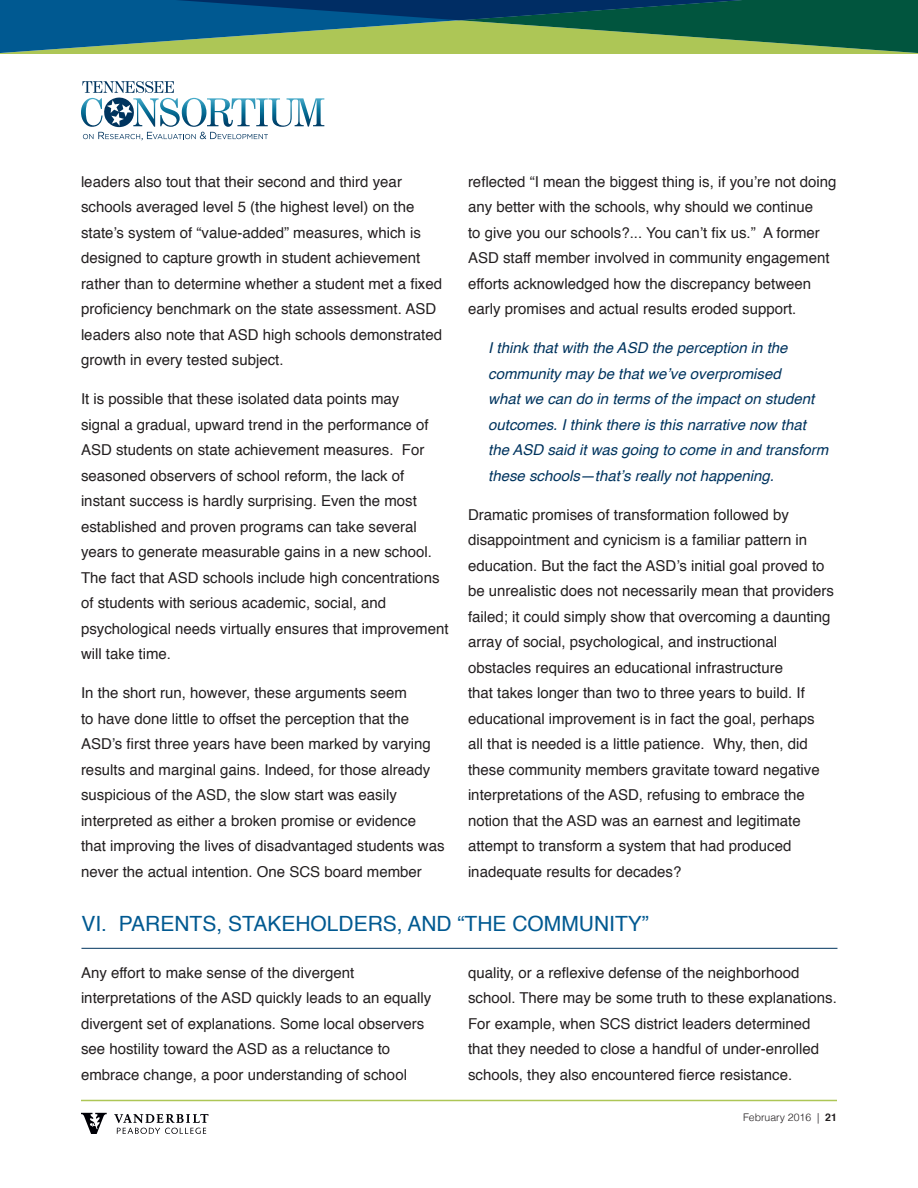
<style>
.page{position:relative;width:918px;height:1188px;background:#fff}
.page>*{position:absolute;margin:0;border:0;box-sizing:border-box;transform-origin:0 0}
.t1{font:21px "Helvetica";color:#005991}
.t2{font:15px/25.5px "Helvetica";color:#231f20}
.t3{font:italic 15px/25.5px "Helvetica";color:#00345e}
.t4{font:300 10.5px "Helvetica";color:#231f20}
.s1{font-weight:700}
</style>
<div class="page">
<svg style="left:0;top:0;width:918px;height:54px;background:#387662"></svg>
<svg style="left:81px;top:81px;width:243px;height:59px"></svg>
<hr style="left:81px;top:1100px;width:756px;height:1px;background:#adc656">
<svg style="left:81px;top:1113px;width:26px;height:21px"></svg>
<svg style="left:114px;top:1114px;width:94px;height:20px"></svg>
<hr style="left:81px;top:948px;width:756px;height:1px;background:#00345e">
<p class="t2" style="left:468px;top:170px;width:370px">reflected “I mean the biggest thing is, if you’re not doing any better with the schools, why should we continue<br>to give you our schools?... You can’t fix us.” A former ASD staff member involved in community engagement efforts acknowledged how the discrepancy between early promises and actual results eroded support.</p>
<p class="t3" style="left:488px;top:336px;width:342px">I think that with the ASD the perception in the community may be that we’ve overpromised<br>what we can do in terms of the impact on student outcomes. I think there is this narrative now that the ASD said it was going to come in and transform these schools—that’s really not happening.</p>
<p class="t2" style="left:468px;top:503px;width:367px">Dramatic promises of transformation followed by disappointment and cynicism is a familiar pattern in education. But the fact the ASD’s initial goal proved to be unrealistic does not necessarily mean that providers failed; it could simply show that overcoming a daunting array of social, psychological, and instructional obstacles requires an educational infrastructure<br>that takes longer than two to three years to build. If educational improvement is in fact the goal, perhaps<br>all that is needed is a little patience. Why, then, did these community members gravitate toward negative interpretations of the ASD, refusing to embrace the notion that the ASD was an earnest and legitimate attempt to transform a system that had produced inadequate results for decades?</p>
<h1 class="t1" style="left:81px;top:914px;width:569px">VI. PARENTS, STAKEHOLDERS, AND “THE COMMUNITY”</h1>
<p class="t2" style="left:81px;top:170px;width:363px">leaders also tout that their second and third year schools averaged level 5 (the highest level) on the state’s system of “value-added” measures, which is designed to capture growth in student achievement rather than to determine whether a student met a fixed proficiency benchmark on the state assessment. ASD leaders also note that ASD high schools demonstrated growth in every tested subject.</p>
<p class="t2" style="left:81px;top:387px;width:369px">It is possible that these isolated data points may<br>signal a gradual, upward trend in the performance of ASD students on state achievement measures. For seasoned observers of school reform, the lack of instant success is hardly surprising. Even the most established and proven programs can take several years to generate measurable gains in a new school.<br>The fact that ASD schools include high concentrations of students with serious academic, social, and psychological needs virtually ensures that improvement will take time.</p>
<p class="t2" style="left:81px;top:681px;width:365px">In the short run, however, these arguments seem<br>to have done little to offset the perception that the ASD’s first three years have been marked by varying results and marginal gains. Indeed, for those already suspicious of the ASD, the slow start was easily interpreted as either a broken promise or evidence that improving the lives of disadvantaged students was never the actual intention. One SCS board member</p>
<p class="t2" style="left:81px;top:961px;width:352px">Any effort to make sense of the divergent interpretations of the ASD quickly leads to an equally divergent set of explanations. Some local observers see hostility toward the ASD as a reluctance to embrace change, a poor understanding of school</p>
<p class="t2" style="left:468px;top:961px;width:370px">quality, or a reflexive defense of the neighborhood school. There may be some truth to these explanations.<br>For example, when SCS district leaders determined that they needed to close a handful of under-enrolled schools, they also encountered fierce resistance.</p>
<p class="t4" style="left:743px;top:1113px;width:95px">February 2016 | <span class="s1">21</span></p>
</div>
